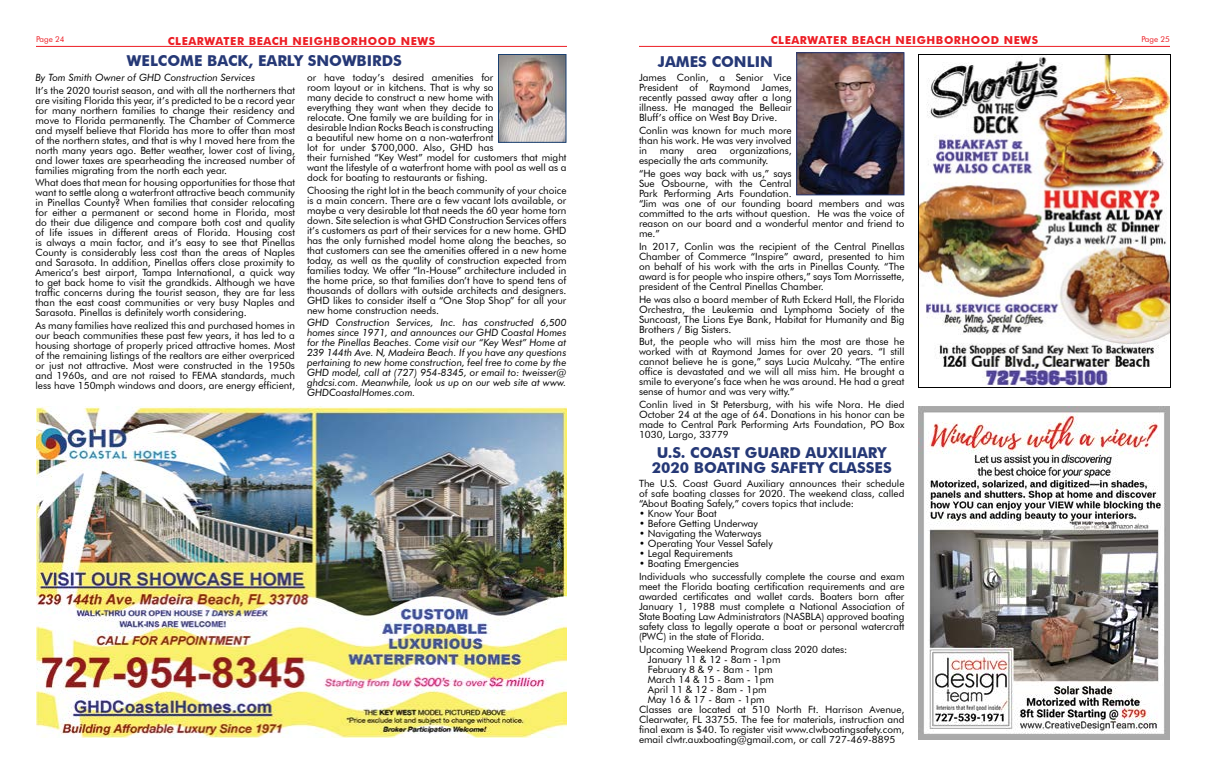
<style>
.page{position:relative;width:1206px;height:774px;background:#fff}
.page>*{position:absolute;margin:0;border:0;box-sizing:border-box;transform-origin:0 0}
.t1{font:700 15px/15px "Futura BT";color:#253876;text-align:center}
.t2{font:700 11px "Futura BT";letter-spacing:.05em;color:#ed1d24}
.t3{font:10px/10px "Futura BT";color:#000;text-align:justify}
.t4{font:italic 10px/10px "Futura BT";color:#000;text-align:justify}
.t5{font:8px "Futura BT";color:#ed1d24}
</style>
<div class="page">
<hr style="left:36px;top:46px;width:531px;height:1px;background:#ed1d24">
<hr style="left:639px;top:46px;width:531px;height:1px;background:#ed1d24">
<img style="left:36px;top:407px;width:531px;height:331px">
<img style="left:500px;top:56px;width:64px;height:85px">
<div style="left:498px;top:54px;width:68px;height:89px;border:1px solid #193f70"></div>
<img style="left:920px;top:56px;width:249px;height:330px">
<div style="left:918px;top:54px;width:253px;height:334px;border:1px solid #000"></div>
<img style="left:798px;top:54px;width:104px;height:139px">
<div style="left:796px;top:52px;width:108px;height:143px;border:1px solid #253876"></div>
<img style="left:918px;top:407px;width:252px;height:333px">
<p class="t5" style="left:36px;top:34px;width:30px">Page 24</p>
<p class="t2" style="left:168px;top:34px;width:269px">CLEARWATER BEACH NEIGHBORHOOD NEWS</p>
<p class="t2" style="left:771px;top:34px;width:269px">CLEARWATER BEACH NEIGHBORHOOD NEWS</p>
<p class="t5" style="left:1141px;top:34px;width:30px">Page 25</p>
<h1 class="t1" style="left:127px;top:53px;width:277px">WELCOME BACK, EARLY SNOWBIRDS</h1>
<p class="t4" style="left:36px;top:72px;width:221px">By Tom Smith Owner of GHD Construction Services</p>
<p class="t3" style="left:36px;top:85px;width:261px">It’s the 2020 tourist season, and with all the northerners that are visiting Florida this year, it’s predicted to be a record year for many northern families to change their residency and move to Florida permanently. The Chamber of Commerce and myself believe that Florida has more to offer than most of the northern states, and that is why I moved here from the north many years ago. Better weather, lower cost of living, and lower taxes are spearheading the increased number of families migrating from the north each year.</p>
<p class="t3" style="left:36px;top:178px;width:261px">What does that mean for housing opportunities for those that want to settle along a waterfront attractive beach community in Pinellas County? When families that consider relocating for either a permanent or second home in Florida, most do their due diligence and compare both cost and quality of life issues in different areas of Florida. Housing cost is always a main factor, and it’s easy to see that Pinellas County is considerably less cost than the areas of Naples and Sarasota. In addition, Pinellas offers close proximity to America’s best airport, Tampa International, a quick way to get back home to visit the grandkids. Although we have traffic concerns during the tourist season, they are far less than the east coast communities or very busy Naples and Sarasota. Pinellas is definitely worth considering.</p>
<p class="t3" style="left:36px;top:321px;width:261px">As many families have realized this and purchased homes in our beach communities these past few years, it has led to a housing shortage of properly priced attractive homes. Most of the remaining listings of the realtors are either overpriced or just not attractive. Most were constructed in the 1950s and 1960s, and are not raised to FEMA standards, much less have 150mph windows and doors, are energy efficient,</p>
<h1 class="t1" style="left:658px;top:54px;width:116px">JAMES CONLIN</h1>
<p class="t3" style="left:639px;top:72px;width:154px">James Conlin, a Senior Vice President of Raymond James, recently passed away after a long illness. He managed the Belleair Bluff’s office on West Bay Drive.</p>
<p class="t3" style="left:639px;top:125px;width:154px">Conlin was known for much more than his work. He was very involved in</p>
<p class="t3" style="left:307px;top:72px;width:261px;text-align:left">or have today’s desired amenities for<br>room layout or in kitchens. That is why so<br>many decide to construct a new home with<br>everything they want when they decide to<br>relocate. One family we are building for in<br>desirable Indian Rocks Beach is constructing<br>a beautiful new home on a non-waterfront<br>lot for under $700,000. Also, GHD has<br>their furnished “Key West” model for customers that might want the lifestyle of a waterfront home with pool as well as a dock for boating to restaurants or fishing.</p>
<p class="t3" style="left:307px;top:185px;width:261px">Choosing the right lot in the beach community of your choice is a main concern. There are a few vacant lots available, or maybe a very desirable lot that needs the 60 year home torn down. Site selection is what GHD Construction Services offers it’s customers as part of their services for a new home. GHD has the only furnished model home along the beaches, so that customers can see the amenities offered in a new home today, as well as the quality of construction expected from families today. We offer “In-House” architecture included in the home price, so that families don’t have to spend tens of thousands of dollars with outside architects and designers.<br>GHD likes to consider itself a “One Stop Shop” for all your new home construction needs.</p>
<p class="t4" style="left:307px;top:318px;width:261px">GHD Construction Services, Inc. has constructed 6,500 homes since 1971, and announces our GHD Coastal Homes for the Pinellas Beaches. Come visit our “Key West” Home at 239 144th Ave. N, Madeira Beach. If you have any questions pertaining to new home construction, feel free to come by the GHD model, call at (727) 954-8345, or email to: tweisser@ ghdcsi.com. Meanwhile, look us up on our web site at www.<br>GHDCoastalHomes.com.</p>
<p class="t3" style="left:639px;top:145px;width:154px;text-indent:91px">organizations, especially the arts community.</p>
<p class="t3" style="left:639px;top:168px;width:267px;text-align:left">“He goes way back with us,” says<br>Sue Osbourne, with the Central<br>Park Performing Arts Foundation.<br>“Jim was one of our founding board members and was committed to the arts without question. He was the voice of reason on our board and a wonderful mentor and friend to me.”</p>
<p class="t3" style="left:639px;top:241px;width:267px">In 2017, Conlin was the recipient of the Central Pinellas Chamber of Commerce “Inspire” award, presented to him on behalf of his work with the arts in Pinellas County. “The award is for people who inspire others,” says Tom Morrissette, president of the Central Pinellas Chamber.</p>
<p class="t3" style="left:639px;top:294px;width:267px">He was also a board member of Ruth Eckerd Hall, the Florida Orchestra, the Leukemia and Lymphoma Society of the Suncoast, The Lions Eye Bank, Habitat for Humanity and Big Brothers / Big Sisters.</p>
<p class="t3" style="left:639px;top:337px;width:267px">But, the people who will miss him the most are those he worked with at Raymond James for over 20 years. “I still cannot believe he is gone,” says Lucia Mulcahy. “The entire office is devastated and we will all miss him. He brought a smile to everyone’s face when he was around. He had a great sense of humor and was very witty.”</p>
<p class="t3" style="left:639px;top:400px;width:267px">Conlin lived in St Petersburg, with his wife Nora. He died October 24 at the age of 64. Donations in his honor can be made to Central Park Performing Arts Foundation, PO Box 1030, Largo, 33779</p>
<h1 class="t1" style="left:652px;top:445px;width:242px">U.S. COAST GUARD AUXILIARY<br>2020 BOATING SAFETY CLASSES</h1>
<p class="t3" style="left:639px;top:479px;width:267px">The U.S. Coast Guard Auxiliary announces their schedule of safe boating classes for 2020. The weekend class, called “About Boating Safely,” covers topics that include:</p>
<p class="t3" style="left:639px;top:509px;width:79px">• Know Your Boat</p>
<p class="t3" style="left:639px;top:519px;width:121px">• Before Getting Underway</p>
<p class="t3" style="left:639px;top:529px;width:124px">• Navigating the Waterways</p>
<p class="t3" style="left:639px;top:539px;width:135px">• Operating Your Vessel Safely</p>
<p class="t3" style="left:639px;top:549px;width:95px">• Legal Requirements</p>
<p class="t3" style="left:639px;top:557px;width:267px;line-height:12.9px">• Boating Emergencies<br>Individuals who successfully complete the course and exam</p>
<p class="t3" style="left:639px;top:582px;width:267px">meet the Florida boating certification requirements and are awarded certificates and wallet cards. Boaters born after January 1, 1988 must complete a National Association of State Boating Law Administrators (NASBLA) approved boating safety class to legally operate a boat or personal watercraft (PWC) in the state of Florida.</p>
<p class="t3" style="left:639px;top:644px;width:210px">Upcoming Weekend Program class 2020 dates:</p>
<p class="t3" style="left:648px;top:654px;width:134px">January 11 &amp; 12 - 8am - 1pm</p>
<p class="t3" style="left:648px;top:664px;width:126px">February 8 &amp; 9 - 8am - 1pm</p>
<p class="t3" style="left:648px;top:674px;width:128px">March 14 &amp; 15 - 8am - 1pm</p>
<p class="t3" style="left:648px;top:684px;width:120px">April 11 &amp; 12 - 8am - 1pm</p>
<p class="t3" style="left:648px;top:694px;width:118px">May 16 &amp; 17 - 8am - 1pm</p>
<p class="t3" style="left:639px;top:704px;width:267px">Classes are located at 510 North Ft. Harrison Avenue,</p>
<p class="t3" style="left:639px;top:714px;width:267px">Clearwater, FL 33755. The fee for materials, instruction and</p>
<p class="t3" style="left:639px;top:724px;width:267px">final exam is $40. To register visit www.clwboatingsafety.com,</p>
<p class="t3" style="left:639px;top:734px;width:258px">email clwtr.auxboating@gmail.com, or call 727-469-8895</p>
<p class="t3" style="left:660px;top:145px;width:26px">many</p>
<p class="t3" style="left:697px;top:145px;width:22px">area</p>
</div>
